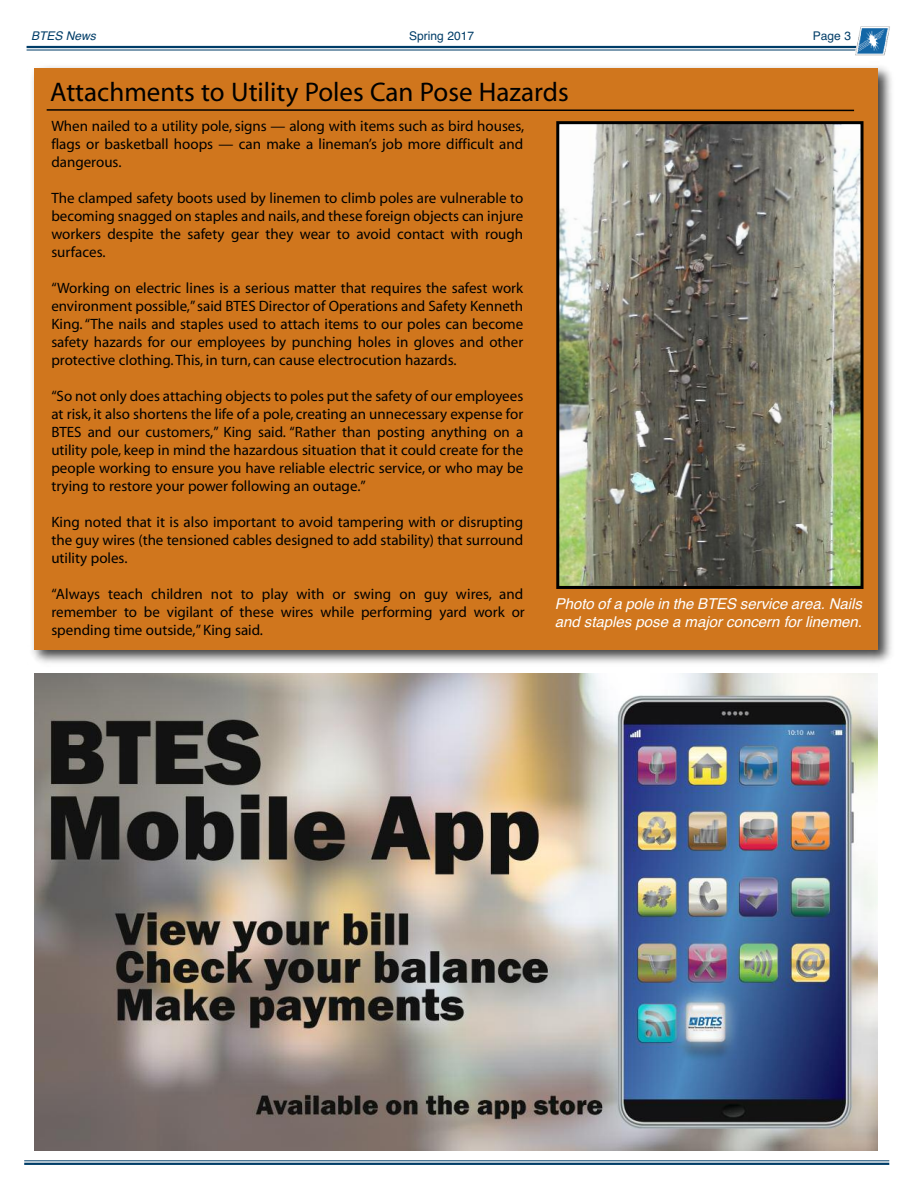
<style>
.page{position:relative;width:918px;height:1188px;background:#fff}
.page>*{position:absolute;margin:0;border:0;box-sizing:border-box;transform-origin:0 0}
.t1{font:27px "Myriad";color:#000}
.t2{font:15px/18px "Myriad";color:#000;text-align:justify}
.t3{font:italic 15px/18px "Helvetica";color:#fff}
.t4{font:12px "Helvetica";color:#003d68}
.t5{font:italic 12px "Helvetica";color:#003d68}
</style>
<div class="page">
<img style="left:32px;top:66px;width:860px;height:597px">
<div style="left:34px;top:68px;width:844px;height:582px;background:#d0761d"></div>
<hr style="left:27px;top:46px;width:851px;height:2px;background:#003d68">
<hr style="left:27px;top:50px;width:851px;height:1px;background:#003d68">
<img style="left:855px;top:26px;width:35px;height:30px">
<hr style="left:24px;top:1160px;width:865px;height:1px;background:#003d68">
<hr style="left:24px;top:1163px;width:865px;height:2px;background:#003d68">
<svg style="left:46px;top:109px;width:809px;height:3px"></svg>
<img style="left:34px;top:674px;width:844px;height:476px">
<img style="left:560px;top:125px;width:300px;height:460px">
<div style="left:556px;top:121px;width:308px;height:468px;border:3px solid #000"></div>
<p class="t5" style="left:31px;top:29px;width:66px">BTES News</p>
<p class="t4" style="left:409px;top:29px;width:67px">Spring 2017</p>
<p class="t4" style="left:813px;top:29px;width:40px">Page 3</p>
<h1 class="t1" style="left:50px;top:81px;width:520px">Attachments to Utility Poles Can Pose Hazards</h1>
<p class="t2" style="left:51px;top:119px;width:474px">When nailed to a utility pole, signs — along with items such as bird houses, flags or basketball hoops — can make a lineman’s job more difficult and dangerous.</p>
<p class="t2" style="left:51px;top:191px;width:473px">The clamped safety boots used by linemen to climb poles are vulnerable to becoming snagged on staples and nails, and these foreign objects can injure workers despite the safety gear they wear to avoid contact with rough surfaces.</p>
<p class="t2" style="left:51px;top:281px;width:473px">“Working on electric lines is a serious matter that requires the safest work environment possible,”said BTES Director of Operations and Safety Kenneth King.“The nails and staples used to attach items to our poles can become safety hazards for our employees by punching holes in gloves and other protective clothing.This, in turn, can cause electrocution hazards.</p>
<p class="t2" style="left:51px;top:389px;width:473px">“So not only does attaching objects to poles put the safety of our employees at risk, it also shortens the life of a pole, creating an unnecessary expense for BTES and our customers,” King said. “Rather than posting anything on a utility pole, keep in mind the hazardous situation that it could create for the people working to ensure you have reliable electric service, or who may be trying to restore your power following an outage.”</p>
<p class="t2" style="left:51px;top:515px;width:473px">King noted that it is also important to avoid tampering with or disrupting the guy wires (the tensioned cables designed to add stability) that surround utility poles.</p>
<p class="t2" style="left:51px;top:587px;width:475px">“Always teach children not to play with or swing on guy wires, and remember to be vigilant of these wires while performing yard work or spending time outside,”King said.</p>
<p class="t3" style="left:555px;top:594px;width:309px">Photo of a pole in the BTES service area. Nails and staples pose a major concern for linemen.</p>
</div>
